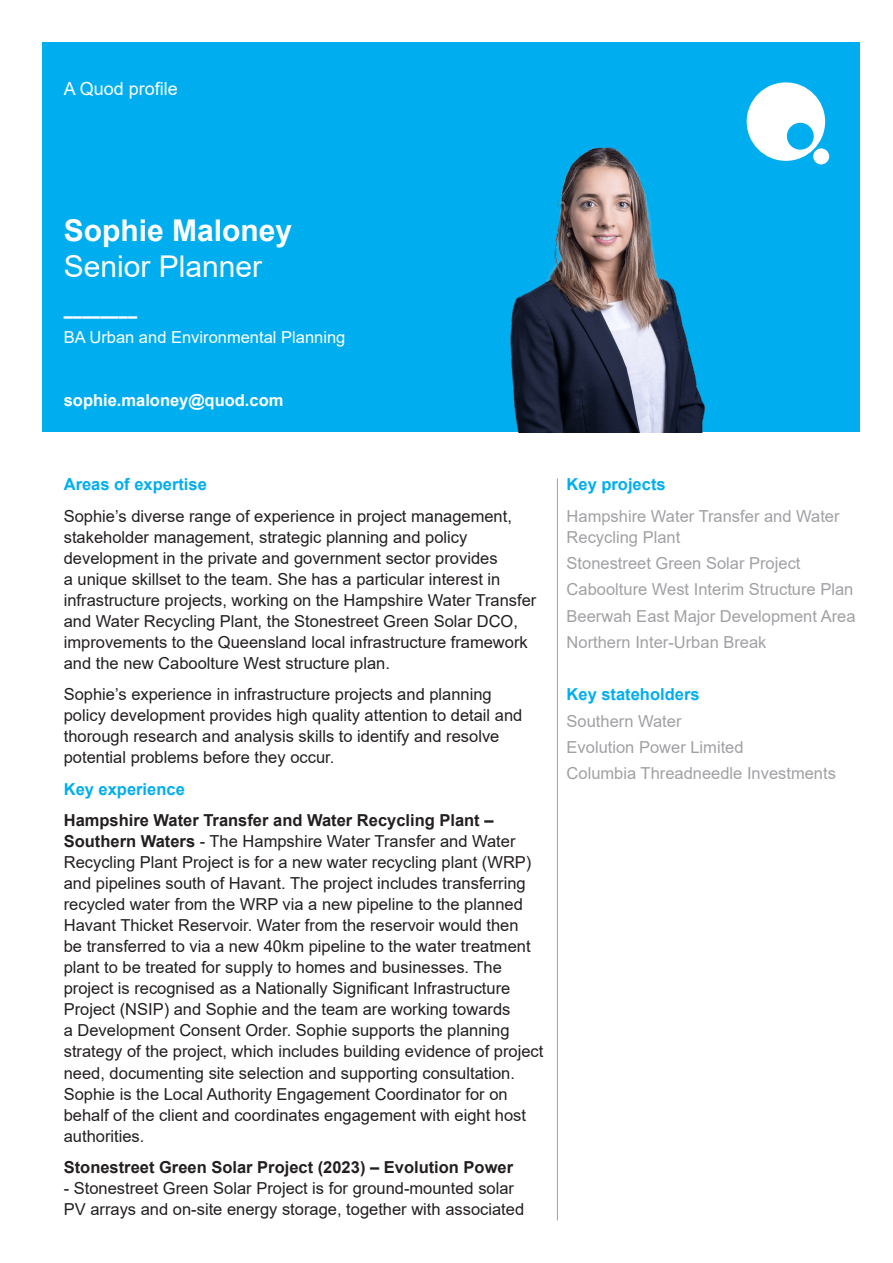
<style>
.page{position:relative;width:893px;height:1263px;background:#fff}
.page>*{position:absolute;margin:0;border:0;box-sizing:border-box;transform-origin:0 0}
.Titles{font:700 30px "Arial";color:#fff}
.Titles-2{font:30px "Arial";color:#fff}
.t1{font:18px "Arial";color:#fff}
.Body_Copy{font:16.5px/21px "Arial";color:#231f20}
.Body_Copy__Right_Column{font:16.5px/21px "Arial";color:#a1a1a5}
.Body_Copy-2{font:700 16.5px "Arial";color:#231f20}
.Headers{font:700 16.5px "Arial";color:#00aeef}
.Body_Copy-3{font:700 16.5px "Arial";color:#fff}
.Body_Copy-4{font:16.5px "Arial";color:#fff}
.Body_Copy__Right_Column-2{font:700 16.5px "Arial";color:#00aeef}
.s1{font-weight:700}
</style>
<div class="page">
<div style="left:43px;top:43px;width:817px;height:389px;background:#00aeef"></div>
<svg style="left:747px;top:82px;width:78px;height:79px"></svg>
<div style="left:813px;top:148px;width:16px;height:16px;background:#fff;border-radius:50%"></div>
<hr style="left:557px;top:478px;width:1px;height:742px;background:#a1a1a5">
<img style="left:510px;top:146px;width:195px;height:286px">
<p class="t1" style="left:64px;top:76px;width:115px">A Quod profile</p>
<p class="Titles" style="left:64px;top:209px;width:230px">Sophie Maloney</p>
<p class="Titles-2" style="left:64px;top:246px;width:200px">Senior Planner</p>
<p class="Body_Copy-3" style="left:64px;top:304px;width:75px">––––––––</p>
<p class="Body_Copy-4" style="left:64px;top:326px;width:283px">BA Urban and Environmental Planning</p>
<p class="Body_Copy-3" style="left:64px;top:388px;width:221px">sophie.maloney@quod.com</p>
<p class="Headers" style="left:64px;top:473px;width:145px">Areas of expertise</p>
<p class="Body_Copy" style="left:64px;top:505px;width:474px">Sophie’s diverse range of experience in project management, stakeholder management, strategic planning and policy development in the private and government sector provides<br>a unique skillset to the team. She has a particular interest in infrastructure projects, working on the Hampshire Water Transfer and Water Recycling Plant, the Stonestreet Green Solar DCO, improvements to the Queensland local infrastructure framework and the new Caboolture West structure plan.</p>
<p class="Body_Copy" style="left:64px;top:684px;width:460px">Sophie’s experience in infrastructure projects and planning policy development provides high quality attention to detail and thorough research and analysis skills to identify and resolve potential problems before they occur.</p>
<p class="Headers" style="left:64px;top:777px;width:123px">Key experience</p>
<p class="Body_Copy" style="left:64px;top:810px;width:481px"><span class="s1">Hampshire Water Transfer and Water Recycling Plant – Southern Waters</span> - The Hampshire Water Transfer and Water Recycling Plant Project is for a new water recycling plant (WRP) and pipelines south of Havant. The project includes transferring recycled water from the WRP via a new pipeline to the planned Havant Thicket Reservoir. Water from the reservoir would then<br>be transferred to via a new 40km pipeline to the water treatment plant to be treated for supply to homes and businesses. The project is recognised as a Nationally Significant Infrastructure Project (NSIP) and Sophie and the team are working towards<br>a Development Consent Order. Sophie supports the planning strategy of the project, which includes building evidence of project need, documenting site selection and supporting consultation.<br>Sophie is the Local Authority Engagement Coordinator for on behalf of the client and coordinates engagement with eight host authorities.</p>
<p class="Body_Copy-2" style="left:64px;top:1155px;width:451px">Stonestreet Green Solar Project (2023) – Evolution Power</p>
<p class="Body_Copy" style="left:64px;top:1177px;width:462px">- Stonestreet Green Solar Project is for ground-mounted solar<br>PV arrays and on-site energy storage, together with associated</p>
<p class="Headers" style="left:567px;top:473px;width:101px">Key projects</p>
<p class="Body_Copy__Right_Column" style="left:567px;top:505px;width:274px">Hampshire Water Transfer and Water<br>Recycling Plant</p>
<p class="Body_Copy__Right_Column" style="left:567px;top:553px;width:235px">Stonestreet Green Solar Project</p>
<p class="Body_Copy__Right_Column" style="left:567px;top:579px;width:288px">Caboolture West Interim Structure Plan</p>
<p class="Body_Copy__Right_Column" style="left:567px;top:605px;width:290px">Beerwah East Major Development Area</p>
<p class="Body_Copy__Right_Column" style="left:567px;top:631px;width:201px">Northern Inter-Urban Break</p>
<p class="Body_Copy__Right_Column-2" style="left:567px;top:683px;width:134px">Key stateholders</p>
<p class="Body_Copy__Right_Column" style="left:567px;top:710px;width:116px">Southern Water</p>
<p class="Body_Copy__Right_Column" style="left:567px;top:736px;width:178px">Evolution Power Limited</p>
<p class="Body_Copy__Right_Column" style="left:567px;top:763px;width:271px">Columbia Threadneedle Investments</p>
</div>
